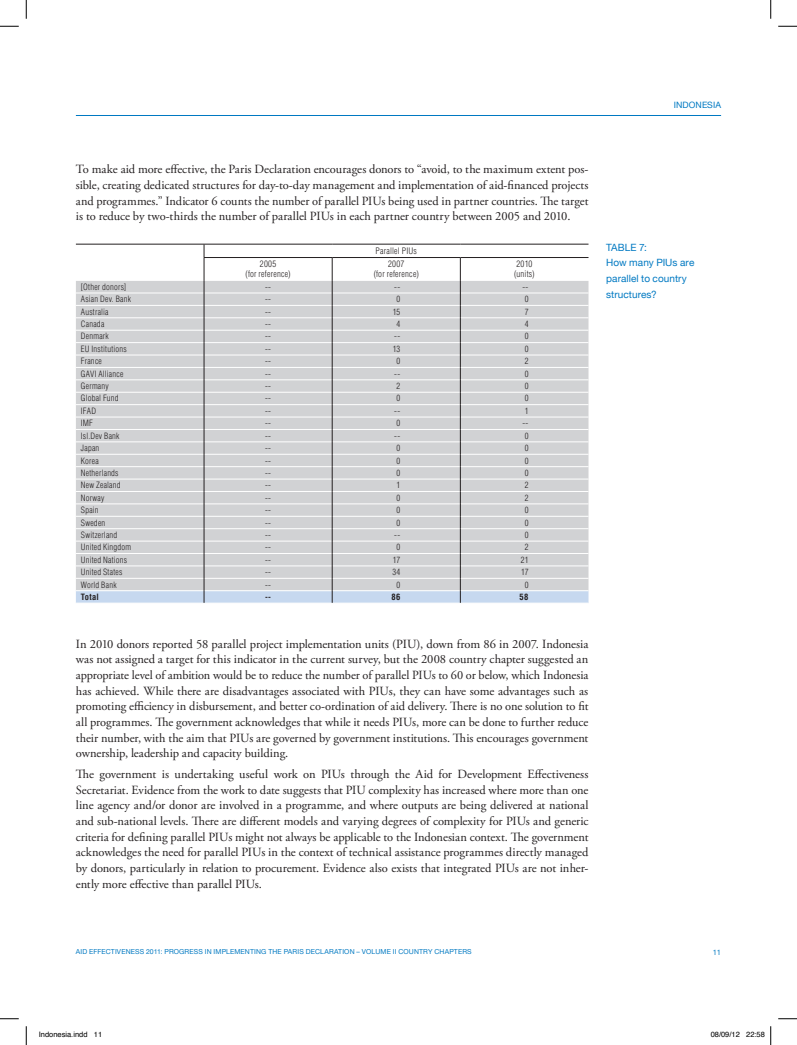
<style>
.page{position:relative;width:797px;height:1045px;background:#fff}
.page>*{position:absolute;margin:0;border:0;box-sizing:border-box;transform-origin:0 0}
.t1{font:12.5px/15.6px "Adobe Garamond Pro";color:#231f20;text-align:justify}
.t2{font:10px/15.6px "Helvetica Neue";letter-spacing:.01em;color:#0079c2}
.t3{font:300 condensed 8.75px/10px "Helvetica LT Std";letter-spacing:.025em;color:#231f20;text-align:center}
.t4{font:8.75px "Helvetica Neue";letter-spacing:.01em;color:#0079c2}
.t5{font:300 condensed 8.5px "Helvetica LT Std";letter-spacing:.025em;color:#231f20}
.t6{font:700 condensed 8.5px "Helvetica LT Std";letter-spacing:.035em;color:#231f20}
.t7{font:7.5px "Helvetica";color:#000}
.t8{font:7.5px "Helvetica Neue";color:#0079c2}
.t9{font:6.88px "Helvetica Neue";letter-spacing:.025em;color:#0079c2}
</style>
<div class="page">
<hr style="left:76px;top:115px;width:645px;height:1px;background:#0079c2">
<svg style="left:76px;top:244px;width:512px;height:359px;background:#d6d7da"></svg>
<svg style="left:0;top:25px;width:19px;height:2px"></svg>
<svg style="left:778px;top:25px;width:19px;height:2px"></svg>
<svg style="left:0;top:1018px;width:19px;height:1px"></svg>
<svg style="left:778px;top:1018px;width:19px;height:1px"></svg>
<svg style="left:25px;top:0;width:2px;height:19px"></svg>
<svg style="left:25px;top:1026px;width:2px;height:19px"></svg>
<svg style="left:770px;top:0;width:1px;height:19px"></svg>
<svg style="left:770px;top:1026px;width:1px;height:19px"></svg>
<p class="t4" style="left:674px;top:97px;width:48px">I NDONESIA</p>
<p class="t1" style="left:76px;top:162px;width:514px">To make aid more effective, the Paris Declaration encourages donors to “avoid, to the maximum extent pos&shy;sible, creating dedicated structures for day-to-day management and implementation of aid-financed projects and programmes.” Indicator 6 counts the number of parallel PIUs being used in partner countries. The target is to reduce by two-thirds the number of parallel PIUs in each partner country between 2005 and 2010.</p>
<p class="t3" style="left:375px;top:246px;width:43px">Parallel PIUs</p>
<p class="t3" style="left:245px;top:259px;width:47px">2005<br>(for reference)</p>
<p class="t3" style="left:374px;top:259px;width:47px">2007<br>(for reference)</p>
<p class="t3" style="left:514px;top:259px;width:22px;text-align:left">2010 (units)</p>
<p class="t5" style="left:81px;top:281px;width:47px">[Other donors]</p>
<p class="t5" style="left:265px;top:281px;width:8px">--</p>
<p class="t5" style="left:394px;top:281px;width:8px">--</p>
<p class="t5" style="left:522px;top:281px;width:8px">--</p>
<p class="t5" style="left:81px;top:294px;width:52px">Asian Dev. Bank</p>
<p class="t5" style="left:265px;top:294px;width:8px">--</p>
<p class="t5" style="left:396px;top:294px;width:5px">0</p>
<p class="t5" style="left:524px;top:294px;width:5px">0</p>
<p class="t5" style="left:81px;top:306px;width:29px">Australia</p>
<p class="t5" style="left:265px;top:306px;width:8px">--</p>
<p class="t5" style="left:393px;top:306px;width:9px">15</p>
<p class="t5" style="left:524px;top:306px;width:5px">7</p>
<p class="t5" style="left:81px;top:319px;width:25px">Canada</p>
<p class="t5" style="left:265px;top:319px;width:8px">--</p>
<p class="t5" style="left:396px;top:319px;width:5px">4</p>
<p class="t5" style="left:524px;top:319px;width:5px">4</p>
<p class="t5" style="left:81px;top:331px;width:29px">Denmark</p>
<p class="t5" style="left:265px;top:331px;width:8px">--</p>
<p class="t5" style="left:394px;top:331px;width:8px">--</p>
<p class="t5" style="left:524px;top:331px;width:5px">0</p>
<p class="t5" style="left:81px;top:343px;width:47px">EU Institutions</p>
<p class="t5" style="left:265px;top:343px;width:8px">--</p>
<p class="t5" style="left:393px;top:343px;width:9px">13</p>
<p class="t5" style="left:524px;top:343px;width:5px">0</p>
<p class="t5" style="left:81px;top:356px;width:23px">France</p>
<p class="t5" style="left:265px;top:356px;width:8px">--</p>
<p class="t5" style="left:396px;top:356px;width:5px">0</p>
<p class="t5" style="left:524px;top:356px;width:5px">2</p>
<p class="t5" style="left:81px;top:368px;width:44px">GAVI Alliance</p>
<p class="t5" style="left:265px;top:368px;width:8px">--</p>
<p class="t5" style="left:394px;top:368px;width:8px">--</p>
<p class="t5" style="left:524px;top:368px;width:5px">0</p>
<p class="t5" style="left:81px;top:381px;width:29px">Germany</p>
<p class="t5" style="left:265px;top:381px;width:8px">--</p>
<p class="t5" style="left:396px;top:381px;width:5px">2</p>
<p class="t5" style="left:524px;top:381px;width:5px">0</p>
<p class="t5" style="left:81px;top:393px;width:39px">Global Fund</p>
<p class="t5" style="left:265px;top:393px;width:8px">--</p>
<p class="t5" style="left:396px;top:393px;width:5px">0</p>
<p class="t5" style="left:524px;top:393px;width:5px">0</p>
<p class="t5" style="left:81px;top:405px;width:17px">IFAD</p>
<p class="t5" style="left:265px;top:405px;width:8px">--</p>
<p class="t5" style="left:394px;top:405px;width:8px">--</p>
<p class="t5" style="left:524px;top:405px;width:5px">1</p>
<p class="t5" style="left:81px;top:418px;width:14px">IMF</p>
<p class="t5" style="left:265px;top:418px;width:8px">--</p>
<p class="t5" style="left:396px;top:418px;width:5px">0</p>
<p class="t5" style="left:522px;top:418px;width:8px">--</p>
<p class="t5" style="left:81px;top:430px;width:40px">Isl.Dev Bank</p>
<p class="t5" style="left:265px;top:430px;width:8px">--</p>
<p class="t5" style="left:394px;top:430px;width:8px">--</p>
<p class="t5" style="left:524px;top:430px;width:5px">0</p>
<p class="t5" style="left:81px;top:443px;width:20px">Japan</p>
<p class="t5" style="left:265px;top:443px;width:8px">--</p>
<p class="t5" style="left:396px;top:443px;width:5px">0</p>
<p class="t5" style="left:524px;top:443px;width:5px">0</p>
<p class="t5" style="left:81px;top:455px;width:19px">Korea</p>
<p class="t5" style="left:265px;top:455px;width:8px">--</p>
<p class="t5" style="left:396px;top:455px;width:5px">0</p>
<p class="t5" style="left:524px;top:455px;width:5px">0</p>
<p class="t5" style="left:81px;top:467px;width:39px">Netherlands</p>
<p class="t5" style="left:265px;top:467px;width:8px">--</p>
<p class="t5" style="left:396px;top:467px;width:5px">0</p>
<p class="t5" style="left:524px;top:467px;width:5px">0</p>
<p class="t5" style="left:81px;top:480px;width:41px">New Zealand</p>
<p class="t5" style="left:265px;top:480px;width:8px">--</p>
<p class="t5" style="left:396px;top:480px;width:5px">1</p>
<p class="t5" style="left:524px;top:480px;width:5px">2</p>
<p class="t5" style="left:81px;top:492px;width:25px">Norway</p>
<p class="t5" style="left:265px;top:492px;width:8px">--</p>
<p class="t5" style="left:396px;top:492px;width:5px">0</p>
<p class="t5" style="left:524px;top:492px;width:5px">2</p>
<p class="t5" style="left:81px;top:505px;width:19px">Spain</p>
<p class="t5" style="left:265px;top:505px;width:8px">--</p>
<p class="t5" style="left:396px;top:505px;width:5px">0</p>
<p class="t5" style="left:524px;top:505px;width:5px">0</p>
<p class="t5" style="left:81px;top:517px;width:26px">Sweden</p>
<p class="t5" style="left:265px;top:517px;width:8px">--</p>
<p class="t5" style="left:396px;top:517px;width:5px">0</p>
<p class="t5" style="left:524px;top:517px;width:5px">0</p>
<p class="t5" style="left:81px;top:529px;width:38px">Switzerland</p>
<p class="t5" style="left:265px;top:529px;width:8px">--</p>
<p class="t5" style="left:394px;top:529px;width:8px">--</p>
<p class="t5" style="left:524px;top:529px;width:5px">0</p>
<p class="t5" style="left:81px;top:542px;width:52px">United Kingdom</p>
<p class="t5" style="left:265px;top:542px;width:8px">--</p>
<p class="t5" style="left:396px;top:542px;width:5px">0</p>
<p class="t5" style="left:524px;top:542px;width:5px">2</p>
<p class="t5" style="left:81px;top:554px;width:48px">United Nations</p>
<p class="t5" style="left:265px;top:554px;width:8px">--</p>
<p class="t5" style="left:393px;top:554px;width:9px">17</p>
<p class="t5" style="left:520px;top:554px;width:9px">21</p>
<p class="t5" style="left:81px;top:567px;width:43px">United States</p>
<p class="t5" style="left:265px;top:567px;width:8px">--</p>
<p class="t5" style="left:392px;top:567px;width:9px">34</p>
<p class="t5" style="left:521px;top:567px;width:9px">17</p>
<p class="t5" style="left:81px;top:579px;width:37px">World Bank</p>
<p class="t5" style="left:265px;top:579px;width:8px">--</p>
<p class="t5" style="left:396px;top:579px;width:5px">0</p>
<p class="t5" style="left:524px;top:579px;width:5px">0</p>
<p class="t6" style="left:81px;top:591px;width:20px">Total</p>
<p class="t6" style="left:265px;top:591px;width:8px">--</p>
<p class="t6" style="left:391px;top:591px;width:10px">86</p>
<p class="t6" style="left:519px;top:591px;width:10px">58</p>
<p class="t1" style="left:76px;top:636px;width:514px">In 2010 donors reported 58 parallel project implementation units (PIU), down from 86 in 2007. Indonesia was not assigned a target for this indicator in the current survey, but the 2008 country chapter suggested an appropriate level of ambition would be to reduce the number of parallel PIUs to 60 or below, which Indonesia has achieved. While there are disadvantages associated with PIUs, they can have some advantages such as promoting efficiency in disbursement, and better co‑ordination of aid delivery. There is no one solution to fit all programmes. The government acknowledges that while it needs PIUs, more can be done to further reduce their number, with the aim that PIUs are governed by government institutions. This encourages government ownership, leadership and capacity building.</p>
<p class="t1" style="left:76px;top:766px;width:514px">The government is undertaking useful work on PIUs through the Aid for Development Effectiveness Secretariat. Evidence from the work to date suggests that PIU complexity has increased where more than one line agency and/or donor are involved in a programme, and where outputs are being delivered at national and sub-national levels. There are different models and varying degrees of complexity for PIUs and generic criteria for defining parallel PIUs might not always be applicable to the Indonesian context. The government acknowledges the need for parallel PIUs in the context of technical assistance programmes directly managed by donors, particularly in relation to procurement. Evidence also exists that integrated PIUs are not inher&shy;ently more effective than parallel PIUs.</p>
<p class="t2" style="left:606px;top:239px;width:90px">TABLE 7:<br>H OW MANY PIUS ARE<br>PARALLEL TO COUNTRY<br>STRUCTURES?</p>
<p class="t9" style="left:76px;top:946px;width:397px">AID EFFECTIVENESS 2011: PROGRESS IN I MPLEMENTING THE PARIS DECLARATION – VOLUME II COUNTRY CHAPTERS</p>
<p class="t8" style="left:712px;top:946px;width:10px">11</p>
<p class="t7" style="left:39px;top:1029px;width:65px">Indonesia.indd 11</p>
<p class="t7" style="left:710px;top:1029px;width:56px">08/09/12 22:58</p>
</div>
